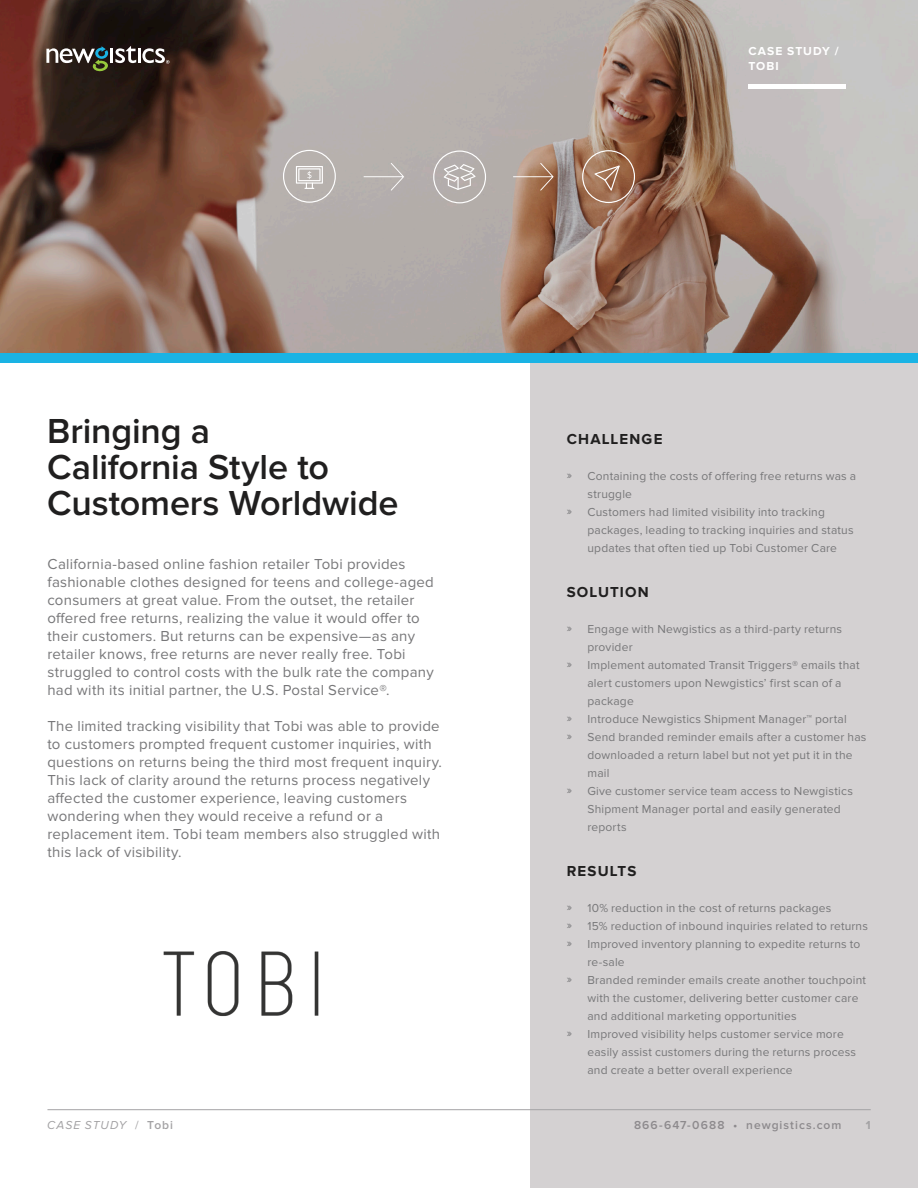
<style>
.page{position:relative;width:918px;height:1188px;background:#fff}
.page>*{position:absolute;margin:0;border:0;box-sizing:border-box;transform-origin:0 0}
.Headline{font:600 36px/36px "Proxima Nova";letter-spacing:-.005em;color:#201f1f}
.t1{font:15px/18px "Proxima Nova";letter-spacing:.015em;color:#777779}
.Sidebar_Head{font:700 15px "Proxima Nova";letter-spacing:.08em;color:#201f1f}
.Sidebar_Bullets{font:12px/18px "Proxima Nova";letter-spacing:.015em;color:#777779}
.t2{font:600 12px "Proxima Nova";letter-spacing:.085em;color:#8d8a8d}
.t3{font:italic 12px "Proxima Nova";letter-spacing:.08em;color:#a3a2a4}
.t4{font:700 12px "Proxima Nova";letter-spacing:.085em;color:#fff}
.t5{font:700 12px "Proxima Nova";color:#a3a2a4}
.s1{font-style:normal}
.s2{font-weight:600;font-style:normal}
</style>
<div class="page">
<svg style="left:0;top:0;width:918px;height:353px;background:#9b857c"></svg>
<div style="left:530px;top:363px;width:388px;height:825px;background:#d4d1d2"></div>
<hr style="left:110px;top:49px;width:3px;height:14px;background:#fff">
<svg style="left:115px;top:46px;width:21px;height:17px"></svg>
<hr style="left:138px;top:49px;width:3px;height:14px;background:#fff">
<svg style="left:142px;top:48px;width:28px;height:16px"></svg>
<svg style="left:46px;top:46px;width:62px;height:26px;background:#595a51"></svg>
<hr style="left:47px;top:1109px;width:824px;height:1px;background:#a3a2a4">
<div style="left:748px;top:84px;width:98px;height:5px;background:#fff"></div>
<svg style="left:283px;top:150px;width:53px;height:53px;background:#c0bbb8"></svg>
<svg style="left:582px;top:150px;width:53px;height:53px;background:#a87d63"></svg>
<svg style="left:433px;top:151px;width:53px;height:52px;background:#beb8b6"></svg>
<svg style="left:364px;top:163px;width:40px;height:28px"></svg>
<svg style="left:513px;top:163px;width:41px;height:28px"></svg>
<div style="left:0;top:353px;width:918px;height:10px;background:#1ab3e4"></div>
<img style="left:163px;top:951px;width:156px;height:66px">
<p class="t4" style="left:748px;top:44px;width:92px">CASE STUDY /</p>
<p class="t4" style="left:748px;top:59px;width:32px">TOBI</p>
<p class="Headline" style="left:47px;top:414px;width:353px">Bringing a<br>California Style to<br>Customers Worldwide</p>
<p class="t1" style="left:47px;top:555px;width:388px">California-based online fashion retailer Tobi provides fashionable clothes designed for teens and college-aged consumers at great value. From the outset, the retailer offered free returns, realizing the value it would offer to their customers. But returns can be expensive—as any retailer knows, free returns are never really free. Tobi struggled to control costs with the bulk rate the company had with its initial partner, the U.S. Postal Service®.</p>
<p class="t1" style="left:47px;top:717px;width:396px">The limited tracking visibility that Tobi was able to provide to customers prompted frequent customer inquiries, with questions on returns being the third most frequent inquiry.<br>This lack of clarity around the returns process negatively affected the customer experience, leaving customers wondering when they would receive a refund or a replacement item. Tobi team members also struggled with this lack of visibility.</p>
<p class="Sidebar_Head" style="left:567px;top:431px;width:97px">CHALLENGE</p>
<p class="Sidebar_Bullets" style="left:587px;top:468px;width:270px;text-indent:-21px">» Containing the costs of offering free returns was a struggle</p>
<p class="Sidebar_Bullets" style="left:587px;top:504px;width:268px;text-indent:-21px">» Customers had limited visibility into tracking packages, leading to tracking inquiries and status updates that often tied up Tobi Customer Care</p>
<p class="Sidebar_Head" style="left:567px;top:584px;width:84px">SOLUTION</p>
<p class="Sidebar_Bullets" style="left:587px;top:621px;width:256px;text-indent:-21px">» Engage with Newgistics as a third-party returns provider</p>
<p class="Sidebar_Bullets" style="left:587px;top:657px;width:274px;text-indent:-21px">» Implement automated Transit Triggers® emails that alert customers upon Newgistics’ first scan of a package</p>
<p class="Sidebar_Bullets" style="left:567px;top:711px;width:282px">» Introduce Newgistics Shipment Manager™ portal</p>
<p class="Sidebar_Bullets" style="left:587px;top:729px;width:281px;text-indent:-21px">» Send branded reminder emails after a customer has downloaded a return label but not yet put it in the mail</p>
<p class="Sidebar_Bullets" style="left:587px;top:783px;width:267px;text-indent:-21px">» Give customer service team access to Newgistics<br>Shipment Manager portal and easily generated reports</p>
<p class="Sidebar_Head" style="left:567px;top:863px;width:71px">RESULTS</p>
<p class="Sidebar_Bullets" style="left:567px;top:900px;width:266px">» 10% reduction in the cost of returns packages</p>
<p class="Sidebar_Bullets" style="left:567px;top:918px;width:303px">» 15% reduction of inbound inquiries related to returns</p>
<p class="Sidebar_Bullets" style="left:587px;top:936px;width:274px;text-indent:-21px">» Improved inventory planning to expedite returns to re-sale</p>
<p class="Sidebar_Bullets" style="left:587px;top:972px;width:280px;text-indent:-21px">» Branded reminder emails create another touchpoint with the customer, delivering better customer care and additional marketing opportunities</p>
<p class="Sidebar_Bullets" style="left:587px;top:1026px;width:270px;text-indent:-21px">» Improved visibility helps customer service more easily assist customers during the returns process and create a better overall experience</p>
<p class="t3" style="left:47px;top:1118px;width:127px">CASE STUDY <span class="s1">/</span> <span class="s2">Tobi</span></p>
<p class="t2" style="left:634px;top:1118px;width:209px">866-647-0688 • newgistics.com</p>
<p class="t5" style="left:866px;top:1118px;width:6px">1</p>
</div>
